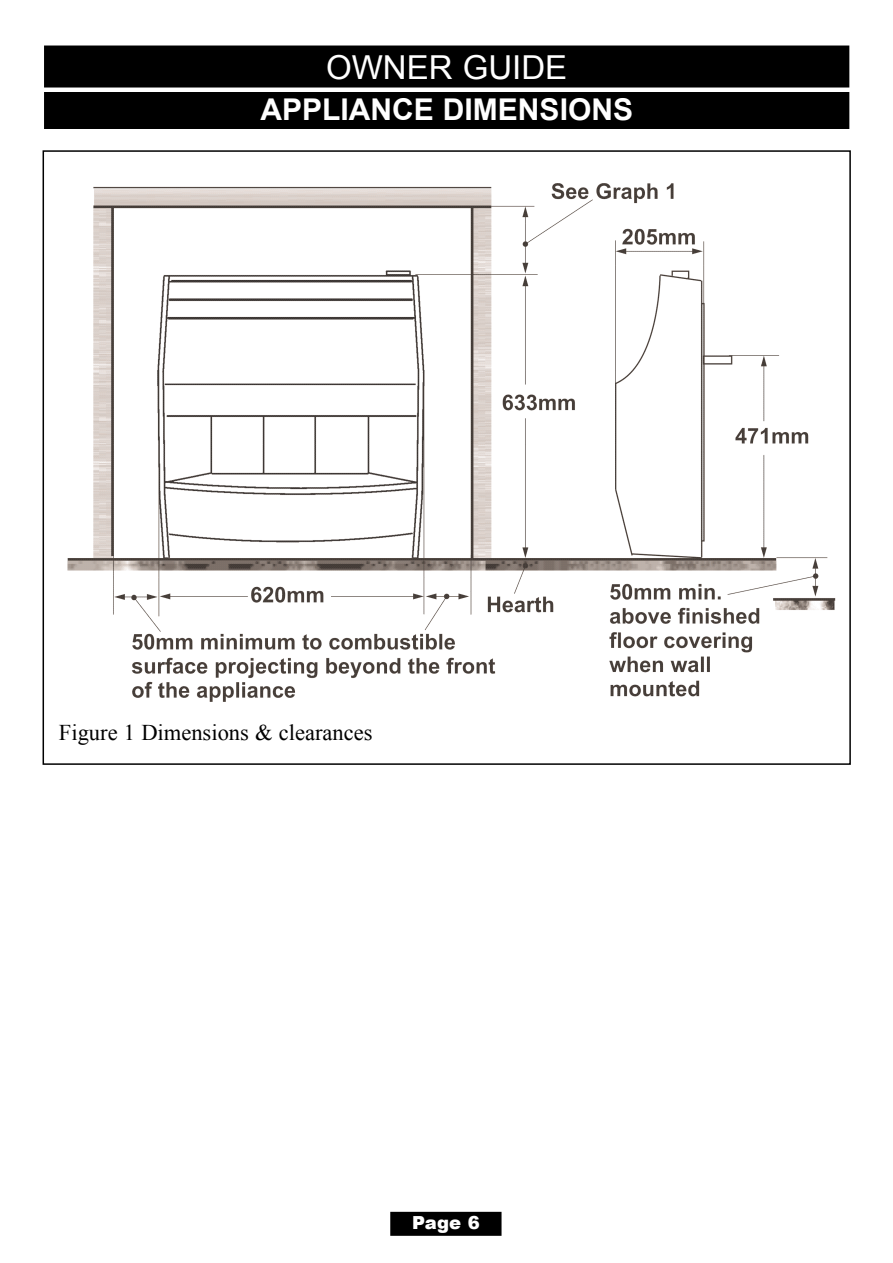
<style>
.page{position:relative;width:893px;height:1263px;background:#fff}
.page>*{position:absolute;margin:0;border:0;box-sizing:border-box;transform-origin:0 0}
.t1{font:33px "Arial";color:#fff}
.t2{font:700 30px "Arial";color:#fff}
.t3{font:22.5px "Times New Roman";color:#000}
.t4{font:900 18px "Arial";color:#fff}
</style>
<div class="page">
<div style="left:44px;top:92px;width:805px;height:37px;background:#000"></div>
<div style="left:390px;top:1212px;width:111px;height:24px;background:#000"></div>
<div style="left:43px;top:44px;width:807px;height:48px;background:linear-gradient(to right,#fff,#fff)"></div>
<div style="left:44px;top:46px;width:805px;height:42px;background:#000"></div>
<img style="left:67px;top:184px;width:768px;height:517px">
<h1 class="t1" style="left:326px;top:49px;width:243px">OWNER GUIDE</h1>
<h2 class="t2" style="left:260px;top:93px;width:374px">APPLIANCE DIMENSIONS</h2>
<p class="t3" style="left:59px;top:720px;width:315px">Figure 1 Dimensions &amp; clearances</p>
<p class="t4" style="left:412px;top:1210px;width:69px">Page 6</p>
</div>
